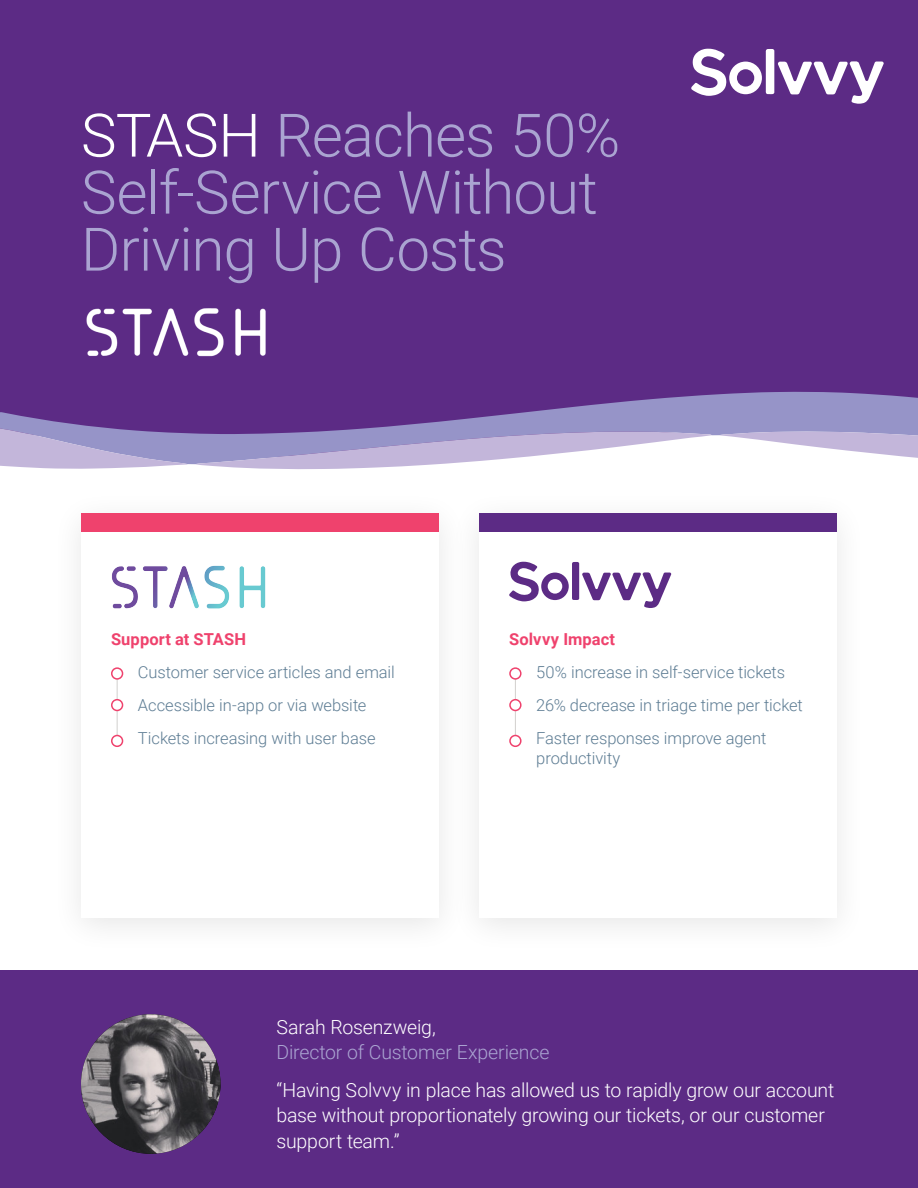
<style>
.page{position:relative;width:918px;height:1188px;background:#fff}
.page>*{position:absolute;margin:0;border:0;box-sizing:border-box;transform-origin:0 0}
.t1{font:300 60px/57px "Roboto";letter-spacing:-.015em;color:#aaa4d1}
.t2{font:300 19.5px/25.5px "Roboto";letter-spacing:-.01em;color:#fff}
.t3{font:300 19.5px "Roboto";letter-spacing:-.005em;color:#aaa4d1}
.t4{font:300 16.5px/33px "Roboto";letter-spacing:-.005em;color:#5e7d94}
.t5{font:700 16.5px "Roboto";letter-spacing:.005em;color:#ef426d}
.s1{color:#fff}
</style>
<div class="page">
<div style="left:0;top:970px;width:918px;height:218px;background:#5c2b85"></div>
<div style="left:0;top:0;width:918px;height:392px;background:#5c2b85"></div>
<svg style="left:691px;top:49px;width:193px;height:55px"></svg>
<img style="left:81px;top:1014px;width:140px;height:140px;border-radius:70px">
<img style="left:81px;top:303px;width:189px;height:58px">
<div style="left:81px;top:513px;width:358px;height:19px;background:#ef426d"></div>
<div style="left:479px;top:513px;width:358px;height:19px;background:#5c2b85"></div>
<svg style="left:509px;top:562px;width:162px;height:46px"></svg>
<hr style="left:117px;top:674px;width:1px;height:67px;background:#d2d0ce">
<div style="left:112px;top:668px;width:11px;height:11px;background:#fff;border-radius:50%"></div>
<div style="left:111px;top:667px;width:12px;height:13px;border:2px solid #ef426d;border-radius:50%"></div>
<div style="left:112px;top:700px;width:11px;height:10px;background:#fff;border-radius:50%"></div>
<div style="left:111px;top:699px;width:12px;height:12px;border:2px solid #ef426d;border-radius:50%"></div>
<div style="left:112px;top:736px;width:11px;height:10px;background:#fff;border-radius:50%"></div>
<div style="left:111px;top:735px;width:12px;height:12px;border:2px solid #ef426d;border-radius:50%"></div>
<img style="left:112px;top:565px;width:154px;height:44px">
<hr style="left:515px;top:674px;width:1px;height:67px;background:#d2d0ce">
<div style="left:510px;top:668px;width:11px;height:11px;background:#fff;border-radius:50%"></div>
<div style="left:509px;top:667px;width:13px;height:13px;border:2px solid #ef426d;border-radius:50%"></div>
<div style="left:510px;top:700px;width:11px;height:10px;background:#fff;border-radius:50%"></div>
<div style="left:509px;top:699px;width:13px;height:12px;border:2px solid #ef426d;border-radius:50%"></div>
<div style="left:510px;top:736px;width:11px;height:10px;background:#fff;border-radius:50%"></div>
<div style="left:509px;top:735px;width:13px;height:12px;border:2px solid #ef426d;border-radius:50%"></div>
<svg style="left:0;top:392px;width:918px;height:72px;background:#765aa3"></svg>
<svg style="left:0;top:428px;width:188px;height:41px;background:#aea5d0"></svg>
<svg style="left:195px;top:432px;width:517px;height:37px"></svg>
<svg style="left:718px;top:431px;width:200px;height:33px"></svg>
<h1 class="t1" style="left:81px;top:105px;width:541px"><span class="s1">STASH</span> Reaches 50%<br>Self-Service Without<br>Driving Up Costs</h1>
<p class="t5" style="left:111px;top:628px;width:137px">Support at STASH</p>
<p class="t4" style="left:138px;top:655px;width:258px">Customer service articles and email<br>Accessible in-app or via website<br>Tickets increasing with user base</p>
<p class="t5" style="left:509px;top:628px;width:107px">Solvvy Impact</p>
<p class="t4" style="left:536px;top:655px;width:268px">50% increase in self-service tickets<br>26% decrease in triage time per ticket<br>Faster responses improve agent</p>
<p class="t4" style="left:536px;top:741px;width:86px">productivity</p>
<p class="t2" style="left:276px;top:1013px;width:161px">Sarah Rosenzweig,</p>
<p class="t3" style="left:276px;top:1039px;width:275px">Director of Customer Experience</p>
<p class="t2" style="left:276px;top:1077px;width:559px">“Having Solvvy in place has allowed us to rapidly grow our account base without proportionately growing our tickets, or our customer support team.”</p>
</div>
